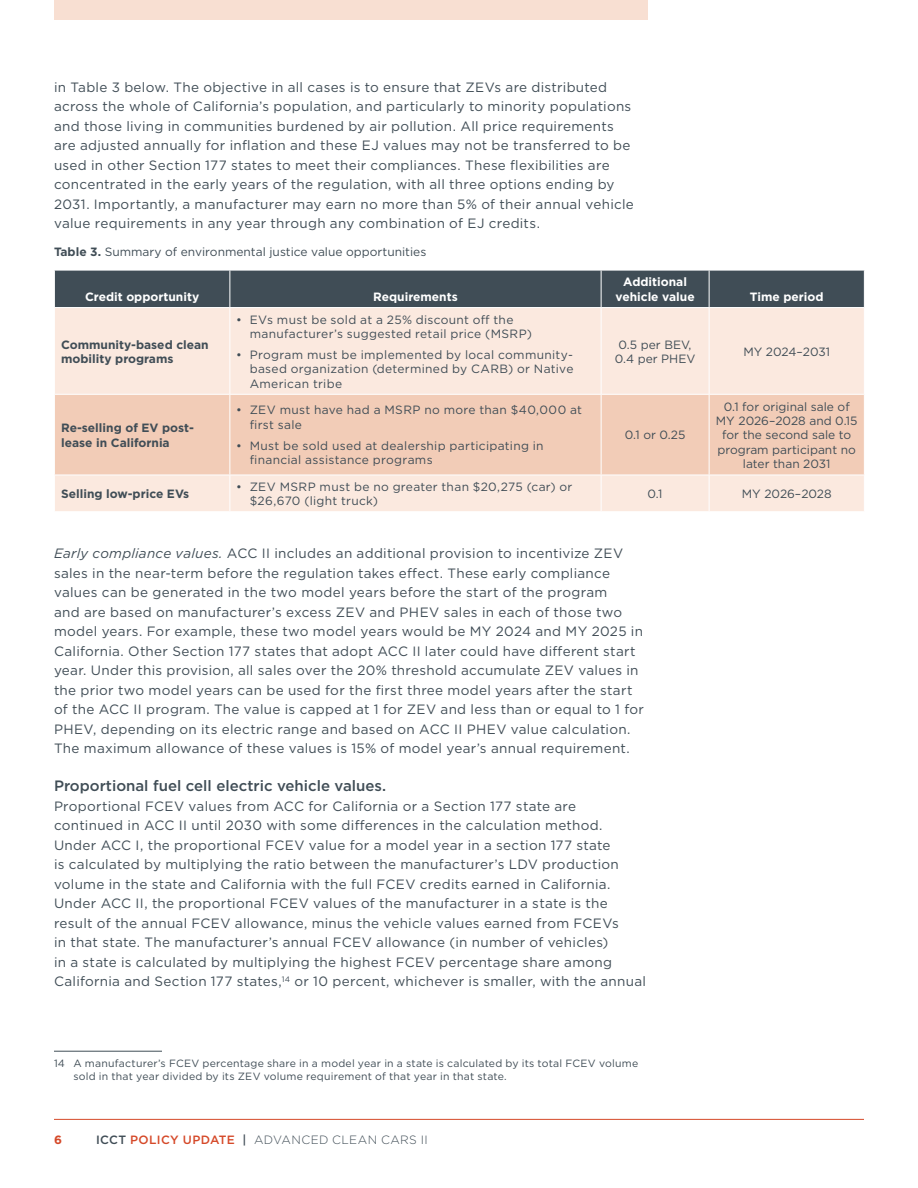
<style>
.page{position:relative;width:918px;height:1188px;background:#fff}
.page>*{position:absolute;margin:0;border:0;box-sizing:border-box;transform-origin:0 0}
.t1{font:500 15px "Gotham";color:#404d56}
.t2{font:13.5px/19.5px "Gotham";letter-spacing:.02em;color:#404d56}
.t3{font:12px/14.4px "Gotham";letter-spacing:.02em;color:#404d56}
.t4{font:12px/14.4px "Gotham";color:#404d56;text-align:center}
.t5{font:700 12px/14.4px "Gotham";color:#404d56}
.t6{font:700 12px/14.4px "Gotham";color:#fff;text-align:center}
.t7{font:300 12px "Gotham";letter-spacing:.03em;color:#404d56}
.t8{font:700 12px "Gotham";color:#d54929}
.t9{font:10.5px/12.6px "Gotham";letter-spacing:.02em;color:#404d56}
.s1{font-weight:700}
.s2{font-style:italic}
.s3{font-weight:500}
.s4{font-weight:500;color:#d54929}
</style>
<div class="page">
<hr style="left:54px;top:1119px;width:810px;height:1px;background:#d54929">
<div style="left:54px;top:0;width:594px;height:20px;background:#f8dfd2"></div>
<div style="left:55px;top:271px;width:809px;height:36px;background:#404d56"></div>
<div style="left:55px;top:308px;width:809px;height:203px;background:#fbe9df"></div>
<div style="left:55px;top:395px;width:809px;height:80px;background:#f2ccb7"></div>
<hr style="left:230px;top:270px;width:1px;height:37px;background:#fff">
<hr style="left:601px;top:270px;width:1px;height:37px;background:#fff">
<hr style="left:709px;top:270px;width:1px;height:37px;background:#fff">
<hr style="left:709px;top:308px;width:1px;height:86px;background:#fff">
<hr style="left:54px;top:394px;width:176px;height:1px;background:#fff">
<hr style="left:230px;top:394px;width:371px;height:1px;background:#fff">
<hr style="left:601px;top:394px;width:108px;height:1px;background:#fff">
<hr style="left:709px;top:394px;width:156px;height:1px;background:#fff">
<hr style="left:709px;top:395px;width:1px;height:80px;background:#fff">
<hr style="left:54px;top:475px;width:176px;height:1px;background:#fff">
<hr style="left:230px;top:475px;width:371px;height:1px;background:#fff">
<hr style="left:601px;top:475px;width:108px;height:1px;background:#fff">
<hr style="left:709px;top:475px;width:156px;height:1px;background:#fff">
<hr style="left:709px;top:475px;width:1px;height:36px;background:#fff">
<hr style="left:601px;top:308px;width:1px;height:86px;background:#fff">
<hr style="left:601px;top:395px;width:1px;height:80px;background:#fff">
<hr style="left:601px;top:475px;width:1px;height:36px;background:#fff">
<hr style="left:230px;top:308px;width:1px;height:86px;background:#fff">
<hr style="left:230px;top:395px;width:1px;height:80px;background:#fff">
<hr style="left:230px;top:475px;width:1px;height:36px;background:#fff">
<hr style="left:54px;top:1051px;width:108px;height:1px;background:#404d56">
<p class="t2" style="left:54px;top:77px;width:581px">in Table 3 below. The objective in all cases is to ensure that ZEVs are distributed across the whole of California’s population, and particularly to minority populations and those living in communities burdened by air pollution. All price requirements are adjusted annually for inflation and these EJ values may not be transferred to be used in other Section 177 states to meet their compliances. These flexibilities are concentrated in the early years of the regulation, with all three options ending by 2031. Importantly, a manufacturer may earn no more than 5% of their annual vehicle value requirements in any year through any combination of EJ credits.</p>
<p class="t4" style="left:54px;top:244px;width:374px"><span class="s1">Table 3.</span> Summary of environmental justice value opportunities</p>
<p class="t6" style="left:85px;top:289px;width:116px">Credit opportunity</p>
<p class="t6" style="left:373px;top:289px;width:86px">Requirements</p>
<p class="t6" style="left:616px;top:275px;width:81px">Additional vehicle value</p>
<p class="t6" style="left:750px;top:289px;width:75px">Time period</p>
<p class="t5" style="left:61px;top:337px;width:149px">Community-based clean mobility programs</p>
<p class="t5" style="left:61px;top:421px;width:134px">Re-selling of EV post&shy;lease in California</p>
<p class="t3" style="left:250px;top:312px;width:284px;text-indent:-14px">• EVs must be sold at a 25% discount off the manufacturer’s suggested retail price (MSRP)</p>
<p class="t3" style="left:250px;top:347px;width:325px;text-align:justify;text-indent:-14px">• Program must be implemented by local community&shy;based organization (determined by CARB) or Native American tribe</p>
<p class="t4" style="left:615px;top:337px;width:82px">0.5 per BEV,<br>0.4 per PHEV</p>
<p class="t4" style="left:743px;top:344px;width:88px">MY 2024–2031</p>
<p class="t3" style="left:250px;top:403px;width:334px;text-indent:-14px">• ZEV must have had a MSRP no more than $40,000 at first sale</p>
<p class="t3" style="left:250px;top:438px;width:295px;text-indent:-14px">• Must be sold used at dealership participating in financial assistance programs</p>
<p class="t3" style="left:625px;top:428px;width:62px">0.1 or 0.25</p>
<p class="t4" style="left:716px;top:399px;width:143px">0.1 for original sale of<br>MY 2026–2028 and 0.15 for the second sale to program participant no later than 2031</p>
<p class="t5" style="left:61px;top:487px;width:130px">Selling low-price EVs</p>
<p class="t3" style="left:250px;top:479px;width:324px;text-indent:-14px">• ZEV MSRP must be no greater than $20,275 (car) or $26,670 (light truck)</p>
<p class="t3" style="left:648px;top:486px;width:16px">0.1</p>
<p class="t4" style="left:742px;top:486px;width:91px">MY 2026–2028</p>
<p class="t2" style="left:54px;top:543px;width:592px"><span class="s2">Early compliance values.</span> ACC II includes an additional provision to incentivize ZEV sales in the near-term before the regulation takes effect. These early compliance values can be generated in the two model years before the start of the program<br>and are based on manufacturer’s excess ZEV and PHEV sales in each of those two model years. For example, these two model years would be MY 2024 and MY 2025 in California. Other Section 177 states that adopt ACC II later could have different start year. Under this provision, all sales over the 20% threshold accumulate ZEV values in the prior two model years can be used for the first three model years after the start of the ACC II program. The value is capped at 1 for ZEV and less than or equal to 1 for PHEV, depending on its electric range and based on ACC II PHEV value calculation.<br>The maximum allowance of these values is 15% of model year’s annual requirement.</p>
<p class="t1" style="left:54px;top:776px;width:334px">Proportional fuel cell electric vehicle values.</p>
<p class="t2" style="left:54px;top:796px;width:594px">Proportional FCEV values from ACC for California or a Section 177 state are continued in ACC II until 2030 with some differences in the calculation method.<br>Under ACC I, the proportional FCEV value for a model year in a section 177 state<br>is calculated by multiplying the ratio between the manufacturer’s LDV production volume in the state and California with the full FCEV credits earned in California.<br>Under ACC II, the proportional FCEV values of the manufacturer in a state is the result of the annual FCEV allowance, minus the vehicle values earned from FCEVs<br>in that state. The manufacturer’s annual FCEV allowance (in number of vehicles)<br>in a state is calculated by multiplying the highest FCEV percentage share among California and Section 177 states,<sup>14</sup> or 10 percent, whichever is smaller, with the annual</p>
<p class="t9" style="left:73px;top:1057px;width:566px;text-indent:-19px">14 A manufacturer’s FCEV percentage share in a model year in a state is calculated by its total FCEV volume sold in that year divided by its ZEV volume requirement of that year in that state.</p>
<p class="t8" style="left:54px;top:1132px;width:9px">6</p>
<p class="t7" style="left:96px;top:1132px;width:333px"><span class="s3">ICCT</span> <span class="s4">POLICY UPDATE</span> <span class="s3">|</span> ADVANCED CLEAN CARS II</p>
</div>
